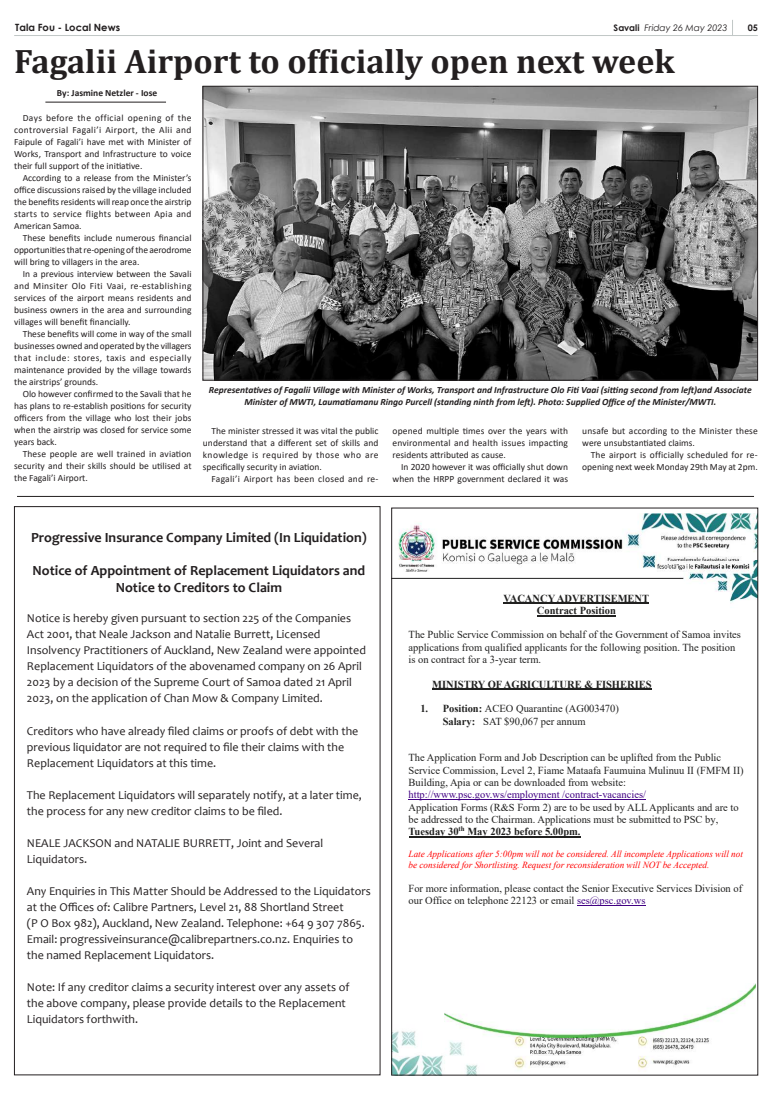
<style>
.page{position:relative;width:772px;height:1095px;background:#fff}
.page>*{position:absolute;margin:0;border:0;box-sizing:border-box;transform-origin:0 0}
.t1{font:700 34px "Cambria";color:#231f20}
.t2{font:700 14px/16.8px "Candara";color:#231f20;text-align:center}
.t3{font:12px/16px "Candara";color:#231f20}
.t4{font:10.7px/12.3px "Times New Roman";color:#212120}
.t5{font:700 10.7px/12.3px "Times New Roman";color:#212120;text-align:center}
.t6{font:10.7px "Times New Roman";color:#410083}
.t7{font:700 10px "Century Gothic";color:#231f20}
.t8{font:9.5px/12px "Calibri";color:#231f20;text-align:justify}
.t9{font:italic 700 9.5px/12px "Calibri";color:#231f20;text-align:center}
.t10{font:9.5px "Calibri";letter-spacing:.03em;color:#231f20}
.t11{font:700 9.5px "Calibri";color:#231f20}
.t12{font:italic 9.3px/10.8px "Times New Roman";color:#f00}
.t13{font:italic 9px "Century Gothic";color:#231f20}
.t14{font:700 9px "Century Gothic";color:#231f20}
.s1{font-weight:700;font-style:normal}
.s2{font-weight:700}
.s3{color:#410083}
</style>
<div class="page">
<hr style="left:14px;top:35px;width:743px;height:1px;background:#c1c7c6">
<img style="left:393px;top:1031px;width:316px;height:42px">
<img style="left:393px;top:513px;width:362px;height:91px">
<img style="left:444px;top:983px;width:311px;height:54px">
<hr style="left:503px;top:602px;width:145px;height:1px;background:#212120">
<hr style="left:536px;top:615px;width:79px;height:1px;background:#212120">
<hr style="left:432px;top:688px;width:219px;height:1px;background:#212120">
<hr style="left:408px;top:799px;width:237px;height:1px;background:#410083">
<hr style="left:408px;top:836px;width:172px;height:1px;background:#212120">
<hr style="left:576px;top:905px;width:69px;height:1px;background:#410083">
<img style="left:204px;top:88px;width:551px;height:290px">
<div style="left:202px;top:86px;width:555px;height:294px;border:1px solid #231f20"></div>
<hr style="left:45px;top:102px;width:121px;height:1px;background:#231f20">
<hr style="left:17px;top:496px;width:736px;height:1px;background:#231f20">
<p class="t7" style="left:15px;top:20px;width:106px">Tala Fou - Local News</p>
<p class="t13" style="left:613px;top:21px;width:115px"><span class="s1">Savali</span> Friday 26 May 2023</p>
<p class="t14" style="left:747px;top:21px;width:12px">05</p>
<h1 class="t1" style="left:14px;top:37px;width:661px">Fagalii Airport to officially open next week</h1>
<p class="t11" style="left:57px;top:87px;width:102px">By: Jasmine Netzler - Iose</p>
<p class="t8" style="left:14px;top:111px;width:179px;text-indent:9px">Days before the official opening of the controversial Fagali’i Airport, the Alii and Faipule of Fagali’i have met with Minister of Works, Transport and Infrastructure to voice their full support of the initiative.</p>
<p class="t8" style="left:14px;top:171px;width:179px;text-indent:9px">According to a release from the Minister’s office discussions raised by the village included the benefits residents will reap once the airstrip starts to service flights between Apia and American Samoa.</p>
<p class="t8" style="left:14px;top:231px;width:179px;text-indent:9px">These benefits include numerous financial opportunities that re-opening of the aerodrome will bring to villagers in the area.</p>
<p class="t8" style="left:14px;top:267px;width:179px;text-indent:9px">In a previous interview between the Savali and Minsiter Olo Fiti Vaai, re-establishing services of the airport means residents and business owners in the area and surrounding villages will benefit financially.</p>
<p class="t8" style="left:14px;top:327px;width:179px;text-indent:9px">These benefits will come in way of the small businesses owned and operated by the villagers that include: stores, taxis and especially maintenance provided by the village towards the airstrips’ grounds.</p>
<p class="t8" style="left:14px;top:387px;width:179px;text-indent:9px">Olo however confirmed to the Savali that he has plans to re-establish positions for security officers from the village who lost their jobs when the airstrip was closed for service some years back.</p>
<p class="t8" style="left:14px;top:447px;width:179px;text-indent:9px">These people are well trained in aviation security and their skills should be utilised at the Fagali’i Airport.</p>
<p class="t9" style="left:209px;top:383px;width:544px">Representatives of Fagalii Village with Minister of Works, Transport and Infrastructure Olo Fiti Vaai (sitting second from left)and Associate<br>Minister of MWTI, Laumatiamanu Ringo Purcell (standing ninth from left). Photo: Supplied Office of the Minister/MWTI.</p>
<p class="t8" style="left:203px;top:425px;width:177px;text-indent:9px">The minister stressed it was vital the public understand that a different set of skills and knowledge is required by those who are specifically security in aviation.</p>
<p class="t10" style="left:211px;top:472px;width:168px">Fagali’i Airport has been closed and re-</p>
<p class="t8" style="left:392px;top:425px;width:177px">opened multiple times over the years with environmental and health issues impacting residents attributed as cause.</p>
<p class="t8" style="left:392px;top:461px;width:177px;text-align:right">In 2020 however it was officially shut down when the HRPP government declared it was</p>
<p class="t8" style="left:582px;top:425px;width:177px">unsafe but according to the Minister these were unsubstantiated claims.</p>
<p class="t8" style="left:582px;top:449px;width:177px;text-align:right">The airport is officially scheduled for re&shy;opening next week Monday 29th May at 2pm.</p>
<h2 class="t2" style="left:31px;top:528px;width:337px">Progressive Insurance Company Limited (In Liquidation)</h2>
<h2 class="t2" style="left:33px;top:562px;width:334px">Notice of Appointment of Replacement Liquidators and<br>Notice to Creditors to Claim</h2>
<p class="t3" style="left:27px;top:610px;width:340px">Notice is hereby given pursuant to section 225 of the Companies Act 2001, that Neale Jackson and Natalie Burrett, Licensed Insolvency Practitioners of Auckland, New Zealand were appointed Replacement Liquidators of the abovenamed company on 26 April 2023 by a decision of the Supreme Court of Samoa dated 21 April 2023, on the application of Chan Mow &amp; Company Limited.</p>
<p class="t3" style="left:27px;top:722px;width:333px">Creditors who have already filed claims or proofs of debt with the previous liquidator are not required to file their claims with the<br>Replacement Liquidators at this time.</p>
<p class="t3" style="left:27px;top:786px;width:336px">The Replacement Liquidators will separately notify, at a later time, the process for any new creditor claims to be filed.</p>
<p class="t3" style="left:27px;top:834px;width:297px">NEALE JACKSON and NATALIE BURRETT, Joint and Several<br>Liquidators.</p>
<p class="t3" style="left:27px;top:882px;width:345px">Any Enquiries in This Matter Should be Addressed to the Liquidators at the Offices of: Calibre Partners, Level 21, 88 Shortland Street<br>(P O Box 982), Auckland, New Zealand. Telephone: +64 9 307 7865.<br>Email: progressiveinsurance@calibrepartners.co.nz. Enquiries to the named Replacement Liquidators.</p>
<p class="t3" style="left:27px;top:978px;width:324px">Note: If any creditor claims a security interest over any assets of the above company, please provide details to the Replacement<br>Liquidators forthwith.</p>
<p class="t5" style="left:503px;top:591px;width:147px">VACANCY ADVERTISEMENT<br>Contract Position</p>
<p class="t4" style="left:408px;top:628px;width:333px">The Public Service Commission on behalf of the Government of Samoa invites applications from qualified applicants for the following position. The position is on contract for a 3-year term.</p>
<p class="t5" style="left:432px;top:677px;width:221px">MINISTRY OF AGRICULTURE &amp; FISHERIES</p>
<p class="t4" style="left:442px;top:702px;width:178px;text-indent:-22px"><span class="s2">1. Position:</span> ACEO Quarantine (AG003470)<br><span class="s2">Salary:</span> SAT $90,067 per annum</p>
<p class="t4" style="left:408px;top:751px;width:336px">The Application Form and Job Description can be uplifted from the Public<br>Service Commission, Level 2, Fiame Mataafa Faumuina Mulinuu II (FMFM II)<br>Building, Apia or can be downloaded from website:</p>
<p class="t6" style="left:408px;top:787px;width:239px">http://www.psc.gov.ws/employment /contract-vacancies/</p>
<p class="t4" style="left:408px;top:800px;width:331px">Application Forms (R&amp;S Form 2) are to be used by ALL Applicants and are to be addressed to the Chairman. Applications must be submitted to PSC by,<br><span class="s2">Tuesday 30</span><sup>th</sup> <span class="s2">May 2023 before 5.00pm.</span></p>
<p class="t12" style="left:408px;top:848px;width:336px">Late Applications after 5:00pm will not be considered. All incomplete Applications will not be considered for Shortlisting. Request for reconsideration will NOT be Accepted.</p>
<p class="t4" style="left:408px;top:881px;width:335px">For more information, please contact the Senior Executive Services Division of our Office on telephone 22123 or email <span class="s3">ses@psc.gov.ws</span></p>
</div>
